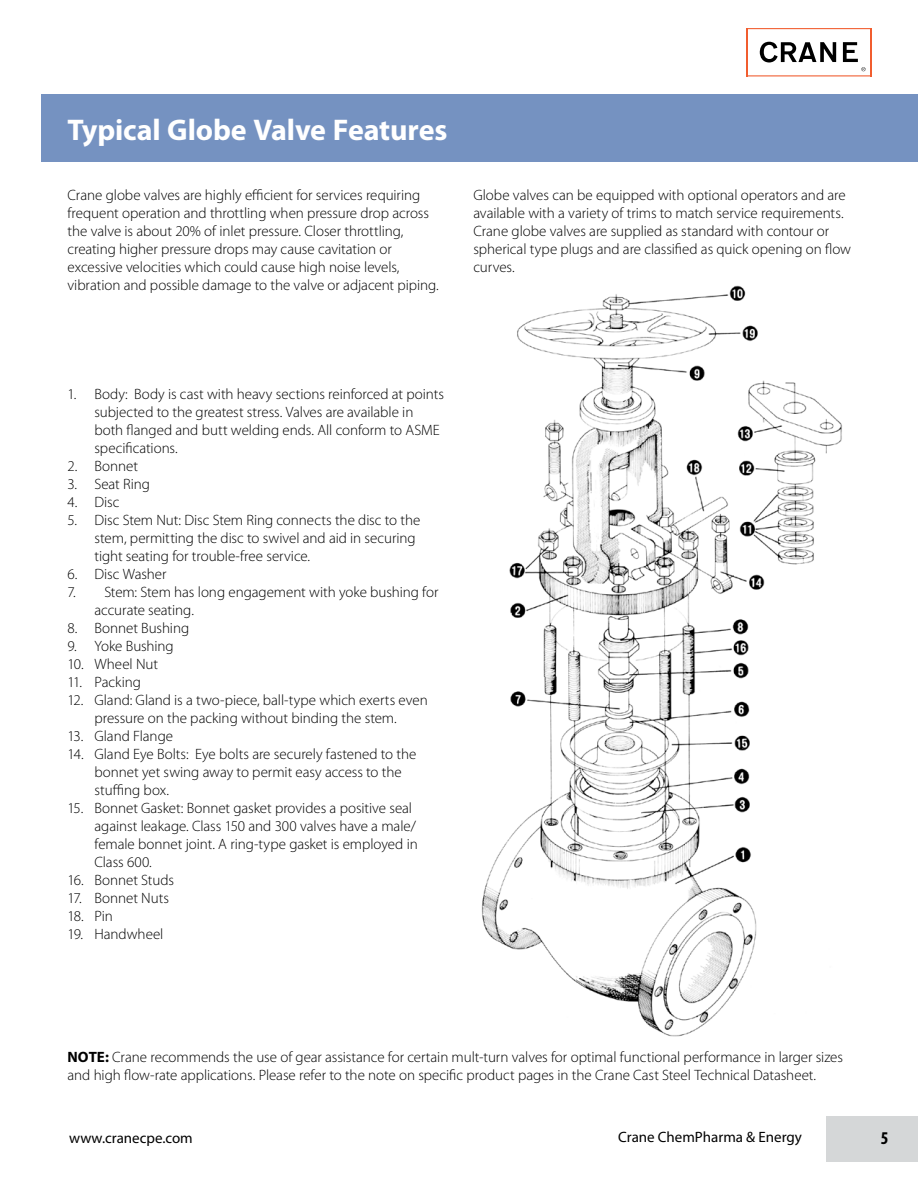
<style>
.page{position:relative;width:918px;height:1188px;background:#fff}
.page>*{position:absolute;margin:0;border:0;box-sizing:border-box;transform-origin:0 0}
.t1{font:700 30px "Myriad Pro";letter-spacing:-.005em;color:#fff}
.t2{font:700 condensed 18px "Myriad Pro";color:#000}
.t3{font:300 15px/18px "Myriad Pro";letter-spacing:-.005em;color:#000}
.t4{font:15px "Myriad Pro";color:#000}
.s1{font-weight:700}
</style>
<div class="page">
<div style="left:826px;top:1116px;width:92px;height:46px;background:#d5d7d8"></div>
<div style="left:41px;top:94px;width:877px;height:68px;background:#7592c1"></div>
<svg style="left:760px;top:42px;width:76px;height:20px"></svg>
<hr style="left:748px;top:75px;width:123px;height:1px;background:#f15d2f">
<hr style="left:870px;top:28px;width:1px;height:48px;background:#f15d2f">
<hr style="left:747px;top:28px;width:124px;height:1px;background:#f15d2f">
<hr style="left:747px;top:28px;width:1px;height:48px;background:#f15d2f">
<svg style="left:843px;top:42px;width:23px;height:29px"></svg>
<img style="left:481px;top:285px;width:361px;height:752px">
<h1 class="t1" style="left:68px;top:110px;width:382px">Typical Globe Valve Features</h1>
<p class="t3" style="left:68px;top:187px;width:373px">Crane globe valves are highly efficient for services requiring frequent operation and throttling when pressure drop across the valve is about 20% of inlet pressure. Closer throttling, creating higher pressure drops may cause cavitation or excessive velocities which could cause high noise levels, vibration and possible damage to the valve or adjacent piping.</p>
<p class="t3" style="left:473px;top:187px;width:379px">Globe valves can be equipped with optional operators and are available with a variety of trims to match service requirements.<br>Crane globe valves are supplied as standard with contour or spherical type plugs and are classified as quick opening on flow curves.</p>
<p class="t3" style="left:94px;top:385px;width:351px;text-indent:-27px">1. Body: Body is cast with heavy sections reinforced at points subjected to the greatest stress. Valves are available in both flanged and butt welding ends. All conform to ASME specifications.</p>
<p class="t3" style="left:68px;top:457px;width:72px">2. Bonnet</p>
<p class="t3" style="left:68px;top:475px;width:84px">3. Seat Ring</p>
<p class="t3" style="left:68px;top:493px;width:53px">4. Disc</p>
<p class="t3" style="left:94px;top:511px;width:327px;text-indent:-27px">5. Disc Stem Nut: Disc Stem Ring connects the disc to the stem, permitting the disc to swivel and aid in securing tight seating for trouble-free service.</p>
<p class="t3" style="left:68px;top:565px;width:101px">6. Disc Washer</p>
<p class="t3" style="left:94px;top:583px;width:345px;text-indent:-27px">7. Stem: Stem has long engagement with yoke bushing for accurate seating.</p>
<p class="t3" style="left:68px;top:619px;width:123px">8. Bonnet Bushing</p>
<p class="t3" style="left:68px;top:637px;width:108px">9. Yoke Bushing</p>
<p class="t3" style="left:68px;top:655px;width:92px">10. Wheel Nut</p>
<p class="t3" style="left:68px;top:673px;width:75px">11. Packing</p>
<p class="t3" style="left:68px;top:691px;width:362px;text-align:center">12. Gland: Gland is a two-piece, ball-type which exerts even pressure on the packing without binding the stem.</p>
<p class="t3" style="left:68px;top:727px;width:107px">13. Gland Flange</p>
<p class="t3" style="left:94px;top:745px;width:323px;text-indent:-27px">14. Gland Eye Bolts: Eye bolts are securely fastened to the bonnet yet swing away to permit easy access to the stuffing box.</p>
<p class="t3" style="left:94px;top:799px;width:325px;text-indent:-27px">15. Bonnet Gasket: Bonnet gasket provides a positive seal against leakage. Class 150 and 300 valves have a male/ female bonnet joint. A ring-type gasket is employed in Class 600.</p>
<p class="t3" style="left:68px;top:871px;width:108px">16. Bonnet Studs</p>
<p class="t3" style="left:68px;top:889px;width:103px">17. Bonnet Nuts</p>
<p class="t3" style="left:68px;top:907px;width:47px">18. Pin</p>
<p class="t3" style="left:68px;top:925px;width:97px">19. Handwheel</p>
<p class="t3" style="left:68px;top:1048px;width:777px"><span class="s1">NOTE:</span> Crane recommends the use of gear assistance for certain mult-turn valves for optimal functional performance in larger sizes and high flow-rate applications. Please refer to the note on specific product pages in the Crane Cast Steel Technical Datasheet.</p>
<p class="t4" style="left:69px;top:1128px;width:125px">www.cranecpe.com</p>
<p class="t4" style="left:618px;top:1128px;width:185px">Crane ChemPharma &amp; Energy</p>
<p class="t2" style="left:881px;top:1127px;width:9px">5</p>
</div>
